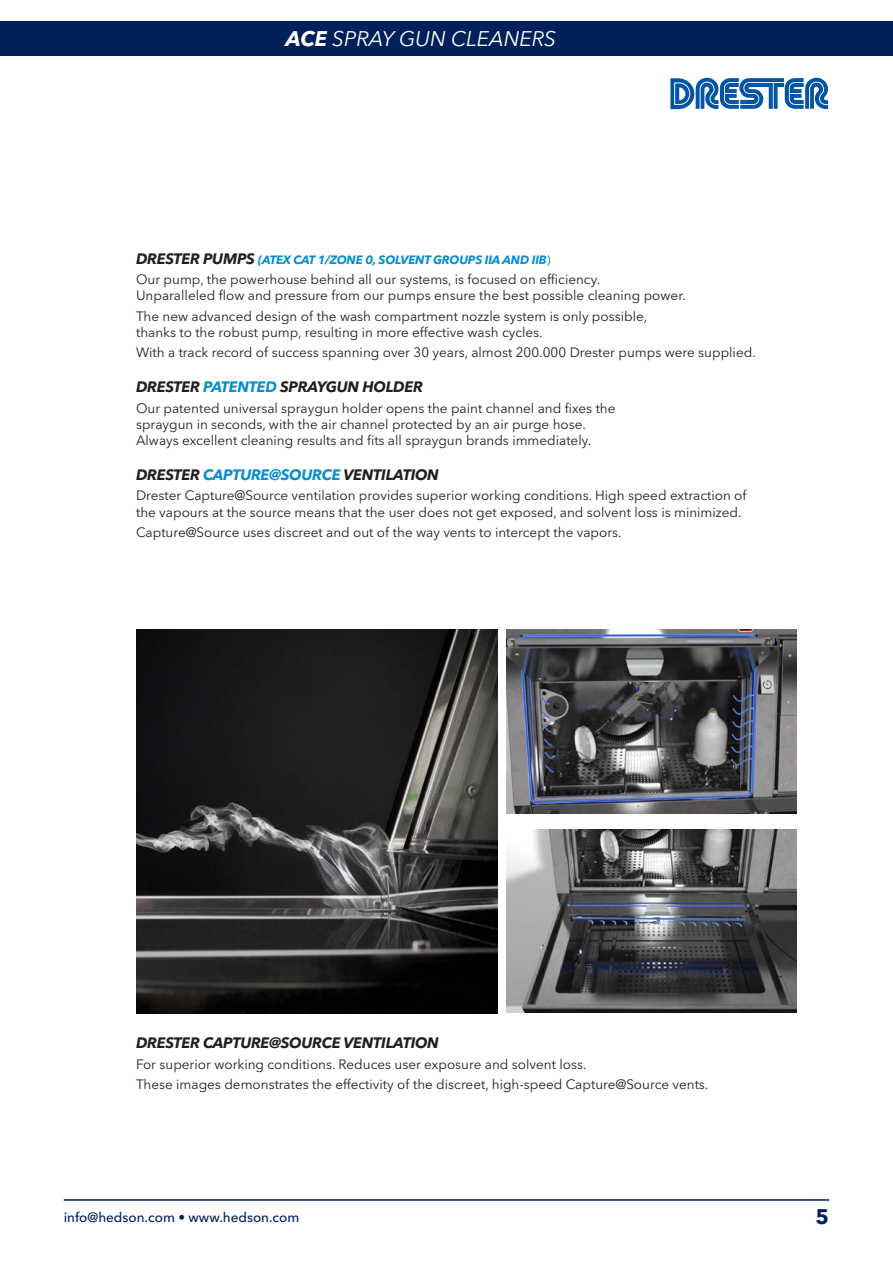
<style>
.page{position:relative;width:893px;height:1263px;background:#fff}
.page>*{position:absolute;margin:0;border:0;box-sizing:border-box;transform-origin:0 0}
.t1{font:italic 21px "Avenir Next LT Pro";color:#fff}
.t2{font:700 21px "Avenir Next LT Pro";color:#00205b}
.t3{font:italic 700 15px "Avenir Next LT Pro";letter-spacing:-.02em;color:#231f20}
.t4{font:13.5px/16.2px "Avenir Next LT Pro";color:#231f20}
.t5{font:500 13.5px "Avenir Next LT Pro";color:#00205b}
.t6{font:italic 700 12px "Avenir Next LT Pro";letter-spacing:-.02em;color:#068ed0}
.s1{font-weight:700}
.s2{font-size:15px;color:#231f20}
.s3{font-weight:500;font-style:normal}
.s4{color:#068ed0}
</style>
<div class="page">
<hr style="left:64px;top:1199px;width:765px;height:2px;background:#00205b">
<div style="left:0;top:21px;width:893px;height:34px;background:#00205b"></div>
<svg style="left:670px;top:78px;width:158px;height:32px"></svg>
<img style="left:136px;top:630px;width:362px;height:383px">
<img style="left:507px;top:829px;width:289px;height:184px">
<img style="left:507px;top:630px;width:289px;height:183px">
<p class="t1" style="left:286px;top:26px;width:272px"><span class="s1">ACE</span> SPRAY GUN CLEANERS</p>
<p class="t6" style="left:136px;top:252px;width:416px"><span class="s2">DRESTER PUMPS</span> (ATEX CAT 1/ZONE 0, SOLVENT GROUPS IIA AND IIB<span class="s3">)</span></p>
<p class="t4" style="left:136px;top:271px;width:551px">Our pump, the powerhouse behind all our systems, is focused on efficiency.<br>Unparalleled flow and pressure from our pumps ensure the best possible cleaning power.</p>
<p class="t4" style="left:136px;top:308px;width:513px">The new advanced design of the wash compartment nozzle system is only possible, thanks to the robust pump, resulting in more effective wash cycles.</p>
<p class="t4" style="left:136px;top:344px;width:621px">With a track record of success spanning over 30 years, almost 200.000 Drester pumps were supplied.</p>
<p class="t3" style="left:136px;top:378px;width:288px">DRESTER <span class="s4">PATENTED</span> SPRAYGUN HOLDER</p>
<p class="t4" style="left:136px;top:400px;width:481px">Our patented universal spraygun holder opens the paint channel and fixes the spraygun in seconds, with the air channel protected by an air purge hose.<br>Always excellent cleaning results and fits all spraygun brands immediately.</p>
<p class="t3" style="left:136px;top:465px;width:305px">DRESTER <span class="s4">CAPTURE@SOURCE</span> VENTILATION</p>
<p class="t4" style="left:136px;top:487px;width:612px">Drester Capture@Source ventilation provides superior working conditions. High speed extraction of the vapours at the source means that the user does not get exposed, and solvent loss is minimized.</p>
<p class="t4" style="left:136px;top:524px;width:487px">Capture@Source uses discreet and out of the way vents to intercept the vapors.</p>
<p class="t3" style="left:136px;top:1034px;width:305px">DRESTER CAPTURE@SOURCE VENTILATION</p>
<p class="t4" style="left:136px;top:1056px;width:452px">For superior working conditions. Reduces user exposure and solvent loss.</p>
<p class="t4" style="left:136px;top:1076px;width:574px">These images demonstrates the effectivity of the discreet, high-speed Capture@Source vents.</p>
<p class="t5" style="left:64px;top:1209px;width:237px">info@hedson.com • www.hedson.com</p>
<h1 class="t2" style="left:816px;top:1204px;width:15px">5</h1>
</div>
